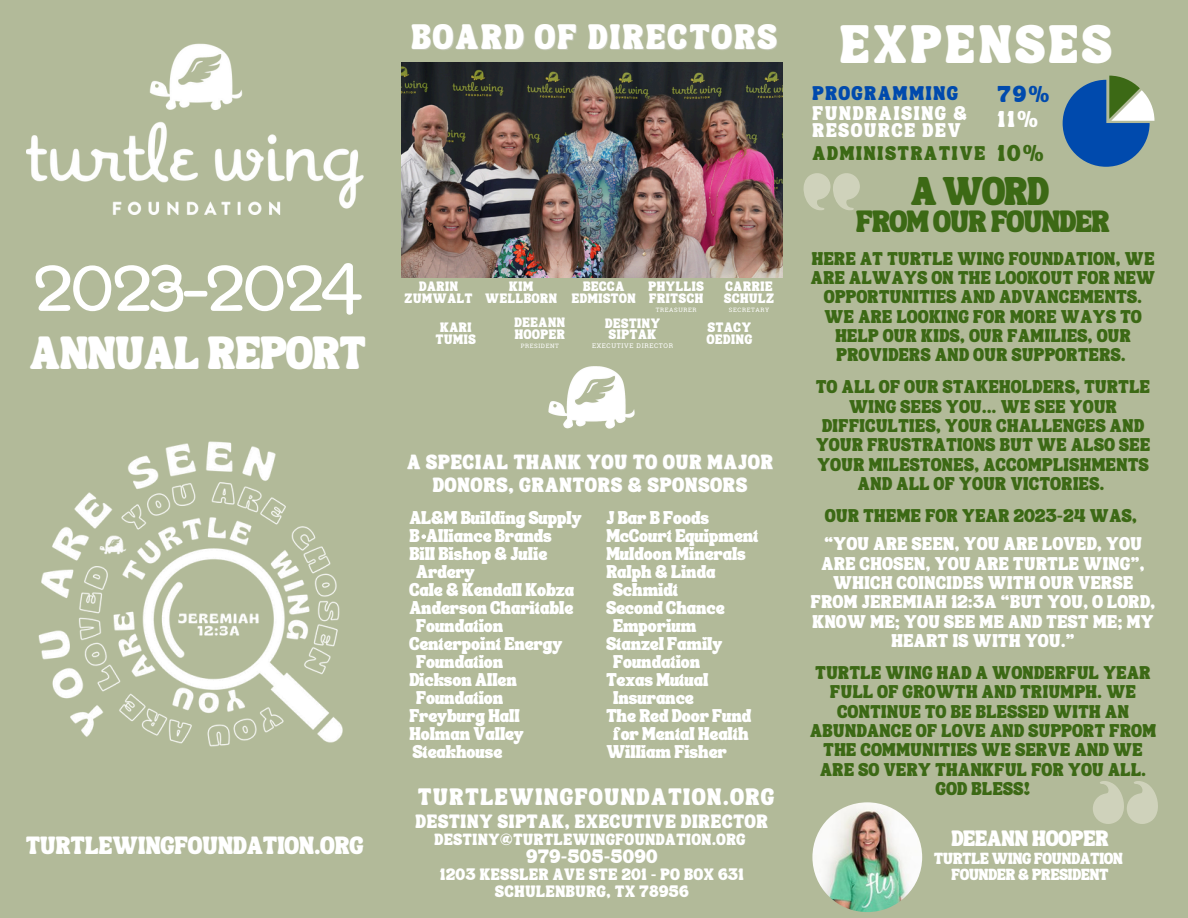
<style>
.page{position:relative;width:1188px;height:918px;background:#b2ba99}
.page>*{position:absolute;margin:0;border:0;box-sizing:border-box;transform-origin:0 0}
.t1{font:68.55px "Apricot";letter-spacing:-.04em;color:#fff}
.t2{font:26.25px "TANSONGBIRD";letter-spacing:.17em;color:#fff}
.t3{font:22.65px "TANSONGBIRD";color:#fff}
.t4{font:19.5px "TANSONGBIRD";color:#3c6915}
.t5{font:17.25px "TANSONGBIRD";letter-spacing:.15em;color:#fff}
.t6{font:15px "TANSONGBIRD";letter-spacing:-.04em;color:#3c6915}
.t7{font:12.15px "TANSONGBIRD";letter-spacing:.02em;color:#fff}
.t8{font:11.55px "TANSONGBIRD";letter-spacing:.15em;color:#fff}
.t9{font:11.1px "TANSONGBIRD";color:#004aad}
.t10{font:11.1px "TANSONGBIRD";color:#fff}
.t11{font:11.1px "TANSONGBIRD";color:#3c6915}
.t12{font:10.8px "TANSONGBIRD";color:#fff}
.t13{font:10.05px "TANSONGBIRD";letter-spacing:.105em;color:#fff}
.t14{font:9.6px "TANSONGBIRD";letter-spacing:.2em;color:#fff}
.t15{font:9.6px "TANSONGBIRD";letter-spacing:.2em;color:#3c6915}
.t16{font:9.6px "TANSONGBIRD";letter-spacing:.2em;color:#004aad}
.t17{font:9.45px "TANSONGBIRD";letter-spacing:.09em;color:#fff}
.t18{font:9.3px "TANSONGBIRD";letter-spacing:.09em;color:#fff}
.t19{font:9px/19.4px "TANSONGBIRD";letter-spacing:.06em;color:#3c6915;text-align:center}
.t20{font:9px "TANSONGBIRD";letter-spacing:-.005em;color:#fff}
.t21{font:9px/19.4px "TANSONGBIRD";letter-spacing:.06em;color:#fff;text-align:center}
.t22{font:7.95px "TANSONGBIRD";letter-spacing:.09em;color:#fff}
.t23{font:7.8px "TANSONGBIRD";color:#fff}
.t24{font:6.6px/12px "TANSONGBIRD";letter-spacing:.1em;color:#fff;text-align:center}
.t25{font:6.45px "Roboto Slab";letter-spacing:.1em;color:#fff}
.t26{font:6px "Roboto Slab";letter-spacing:.1em;color:#fff}
</style>
<div class="page">
<svg style="left:421px;top:534px;width:5px;height:5px"></svg>
<img style="left:38px;top:441px;width:305px;height:306px">
<img style="left:27px;top:43px;width:337px;height:171px">
<img style="left:812px;top:802px;width:110px;height:110px;border-radius:50%">
<svg style="left:803px;top:173px;width:57px;height:37px"></svg>
<svg style="left:1093px;top:781px;width:65px;height:42px"></svg>
<svg style="left:1063px;top:76px;width:91px;height:91px"></svg>
<img style="left:401px;top:63px;width:382px;height:215px">
<img style="left:548px;top:366px;width:87px;height:63px">
<p class="t1" style="left:33px;top:259px;width:331px">2023-2024</p>
<p class="t3" style="left:30px;top:348px;width:337px">ANNUAL REPORT</p>
<p class="t7" style="left:26px;top:842px;width:339px">TURTLEWINGFOUNDATION.ORG</p>
<p class="t5" style="left:411px;top:33px;width:367px">BOARD OF DIRECTORS</p>
<h1 class="t24" style="left:419px;top:283px;width:41px">DARIN</h1>
<h3 class="t24" style="left:405px;top:295px;width:69px">ZUMWALT</h3>
<p class="t24" style="left:440px;top:323px;width:33px">KARI</p>
<p class="t24" style="left:436px;top:335px;width:41px">TUMIS</p>
<p class="t24" style="left:572px;top:283px;width:65px">BECCA<br>EDMISTON</p>
<p class="t24" style="left:509px;top:283px;width:26px">KIM</p>
<p class="t24" style="left:485px;top:295px;width:73px">WELLBORN</p>
<p class="t24" style="left:649px;top:283px;width:57px;text-align:left">PHYLLIS<br>FRITSCH</p>
<p class="t26" style="left:656px;top:306px;width:42px">TREASURER</p>
<p class="t24" style="left:726px;top:283px;width:49px">CARRIE</p>
<p class="t24" style="left:724px;top:295px;width:51px">SCHULZ</p>
<p class="t26" style="left:729px;top:306px;width:42px">SECRETARY</p>
<h6 class="t24" style="left:515px;top:319px;width:52px">DEEANN</h6>
<p class="t24" style="left:515px;top:331px;width:52px">HOOPER</p>
<p class="t26" style="left:521px;top:342px;width:40px">PRESIDENT</p>
<p class="t24" style="left:605px;top:319px;width:56px">DESTINY<br>SIPTAK</p>
<p class="t25" style="left:592px;top:341px;width:83px">EXECUTIVE DIRECTOR</p>
<p class="t24" style="left:708px;top:323px;width:45px">STACY</p>
<p class="t24" style="left:707px;top:335px;width:47px">OEDING</p>
<p class="t13" style="left:407px;top:460px;width:367px">A SPECIAL THANK YOU TO OUR MAJOR</p>
<p class="t13" style="left:433px;top:482px;width:316px">DONORS, GRANTORS &amp; SPONSORS</p>
<p class="t20" style="left:606px;top:516px;width:104px">J Bar B Foods</p>
<p class="t20" style="left:606px;top:534px;width:154px">McCourt Equipment</p>
<p class="t20" style="left:606px;top:552px;width:141px">Muldoon Minerals</p>
<p class="t20" style="left:606px;top:570px;width:111px">Ralph &amp; Linda</p>
<p class="t20" style="left:613px;top:588px;width:67px">Schmidt</p>
<p class="t20" style="left:606px;top:606px;width:120px">Second Chance</p>
<p class="t20" style="left:613px;top:624px;width:85px">Emporium</p>
<p class="t20" style="left:606px;top:642px;width:118px">Stanzel Family</p>
<p class="t20" style="left:613px;top:660px;width:89px">Foundation</p>
<p class="t20" style="left:606px;top:678px;width:103px">Texas Mutual</p>
<p class="t20" style="left:613px;top:696px;width:82px">Insurance</p>
<p class="t20" style="left:606px;top:714px;width:147px">The Red Door Fund</p>
<p class="t20" style="left:613px;top:732px;width:137px">for Mental Health</p>
<p class="t20" style="left:606px;top:750px;width:122px">William Fisher</p>
<p class="t20" style="left:409px;top:516px;width:174px">AL&amp;M Building Supply</p>
<p class="t20" style="left:409px;top:534px;width:144px">B Alliance Brands</p>
<p class="t20" style="left:409px;top:552px;width:139px">Bill Bishop &amp; Julie</p>
<p class="t20" style="left:416px;top:570px;width:60px">Ardery</p>
<p class="t20" style="left:409px;top:588px;width:166px">Cale &amp; Kendall Kobza</p>
<p class="t20" style="left:409px;top:606px;width:165px">Anderson Charitable</p>
<p class="t20" style="left:416px;top:624px;width:89px">Foundation</p>
<p class="t20" style="left:409px;top:642px;width:155px">Centerpoint Energy</p>
<p class="t20" style="left:416px;top:660px;width:89px">Foundation</p>
<p class="t20" style="left:409px;top:678px;width:109px">Dickson Allen</p>
<p class="t20" style="left:416px;top:696px;width:89px">Foundation</p>
<p class="t20" style="left:409px;top:714px;width:112px">Freyburg Hall</p>
<p class="t20" style="left:409px;top:732px;width:116px">Holman Valley</p>
<p class="t20" style="left:413px;top:750px;width:91px">Steakhouse</p>
<p class="t8" style="left:418px;top:795px;width:357px">TURTLEWINGFOUNDATION.ORG</p>
<p class="t18" style="left:416px;top:820px;width:354px">DESTINY SIPTAK, EXECUTIVE DIRECTOR</p>
<p class="t22" style="left:435px;top:837px;width:312px">DESTINY@TURTLEWINGFOUNDATION.ORG</p>
<p class="t17" style="left:526px;top:854px;width:132px">979-505-5090</p>
<p class="t22" style="left:440px;top:873px;width:305px">1203 KESSLER AVE STE 201 - PO BOX 631</p>
<p class="t22" style="left:495px;top:889px;width:195px">SCHULENBURG, TX 78956</p>
<p class="t2" style="left:840px;top:38px;width:273px">EXPENSES</p>
<p class="t9" style="left:998px;top:91px;width:53px">79%</p>
<p class="t10" style="left:998px;top:117px;width:42px">11%</p>
<p class="t11" style="left:998px;top:150px;width:48px">10%</p>
<p class="t16" style="left:812px;top:91px;width:147px">PROGRAMMING</p>
<p class="t14" style="left:812px;top:111px;width:156px">FUNDRAISING &amp;</p>
<p class="t14" style="left:812px;top:129px;width:150px">RESOURCE DEV</p>
<p class="t15" style="left:812px;top:152px;width:174px">ADMINISTRATIVE</p>
<h6 class="t4" style="left:911px;top:187px;width:139px">A WORD</h6>
<h6 class="t6" style="left:856px;top:219px;width:255px">FROM OUR FOUNDER</h6>
<p class="t19" style="left:811px;top:252px;width:346px">HERE AT TURTLE WING FOUNDATION, WE<br>ARE ALWAYS ON THE LOOKOUT FOR NEW<br>OPPORTUNITIES AND ADVANCEMENTS.<br>WE ARE LOOKING FOR MORE WAYS TO<br>HELP OUR KIDS, OUR FAMILIES, OUR<br>PROVIDERS AND OUR SUPPORTERS.</p>
<p class="t19" style="left:816px;top:381px;width:336px">TO ALL OF OUR STAKEHOLDERS, TURTLE<br>WING SEES YOU... WE SEE YOUR<br>DIFFICULTIES, YOUR CHALLENGES AND<br>YOUR FRUSTRATIONS BUT WE ALSO SEE<br>YOUR MILESTONES, ACCOMPLISHMENTS<br>AND ALL OF YOUR VICTORIES.</p>
<p class="t19" style="left:825px;top:509px;width:313px">OUR THEME FOR YEAR 2023-24 WAS,</p>
<p class="t21" style="left:811px;top:538px;width:346px">“YOU ARE SEEN, YOU ARE LOVED, YOU<br>ARE CHOSEN, YOU ARE TURTLE WING”,<br>WHICH COINCIDES WITH OUR VERSE<br>FROM JEREMIAH 12:3A “BUT YOU, O LORD,<br>KNOW ME; YOU SEE ME AND TEST ME; MY<br>HEART IS WITH YOU.”</p>
<p class="t19" style="left:810px;top:666px;width:347px">TURTLE WING HAD A WONDERFUL YEAR<br>FULL OF GROWTH AND TRIUMPH. WE<br>CONTINUE TO BE BLESSED WITH AN<br>ABUNDANCE OF LOVE AND SUPPORT FROM<br>THE COMMUNITIES WE SERVE AND WE<br>ARE SO VERY THANKFUL FOR YOU ALL.<br>GOD BLESS!</p>
<h6 class="t12" style="left:951px;top:836px;width:159px">DEEANN HOOPER</h6>
<p class="t23" style="left:934px;top:857px;width:190px">TURTLE WING FOUNDATION</p>
<h5 class="t23" style="left:951px;top:873px;width:159px">FOUNDER &amp; PRESIDENT</h5>
</div>
